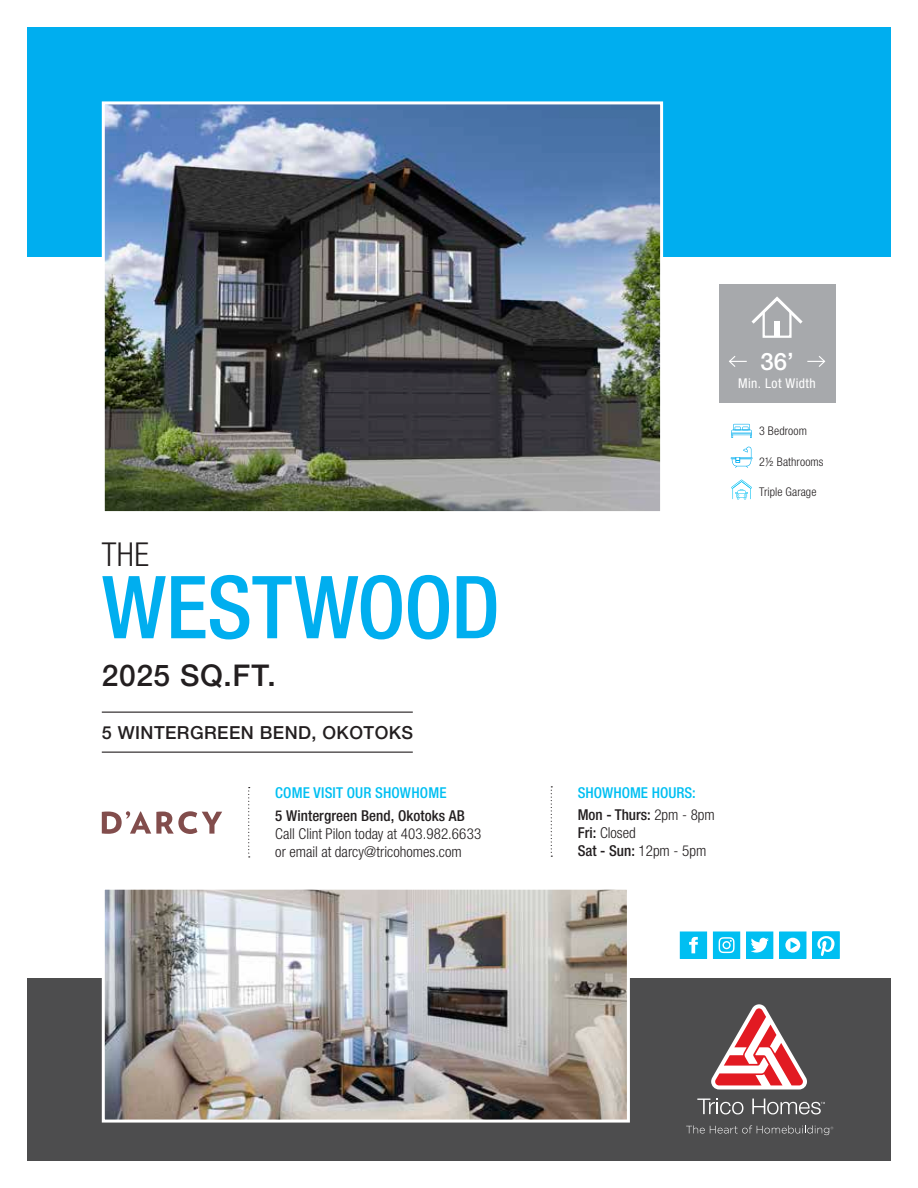
<style>
.page{position:relative;width:918px;height:1188px;background:#fff}
.page>*{position:absolute;margin:0;border:0;box-sizing:border-box;transform-origin:0 0}
.t1{font:500 condensed 87px "Helvetica Neue LT Std";letter-spacing:-.01em;color:#00aeef}
.t2{font:300 condensed 33px "Helvetica Neue LT Std";color:#231f20}
.t3{font:500 30px "Helvetica Neue LT Std";letter-spacing:.02em;color:#231f20}
.t4{font:500 24px "Helvetica Neue LT Std";color:#fff}
.t5{font:500 18px "Helvetica Neue LT Std";letter-spacing:.025em;color:#231f20}
.t6{font:300 condensed 15px/18px "Helvetica Neue LT Std";color:#231f20}
.t7{font:500 condensed 15px/21.5px "Helvetica Neue LT Std";color:#00bff2}
.t8{font:500 condensed 15px "Helvetica Neue LT Std";letter-spacing:.005em;color:#231f20}
.t9{font:condensed 13.5px "Helvetica Neue LT Std";letter-spacing:.035em;color:#fff}
.t10{font:300 condensed 12px "Helvetica Neue LT Std";letter-spacing:.01em;color:#231f20}
.s1{color:#231f20}
.s2{font-weight:300;color:#231f20}
.s3{font-weight:500}
</style>
<div class="page">
<div style="left:27px;top:27px;width:864px;height:229px;background:#00aeef"></div>
<div style="left:27px;top:978px;width:864px;height:183px;background:#4d4d4e"></div>
<svg style="left:711px;top:1004px;width:96px;height:86px"></svg>
<svg style="left:697px;top:1099px;width:46px;height:15px"></svg>
<svg style="left:752px;top:1099px;width:73px;height:15px"></svg>
<svg style="left:686px;top:1125px;width:147px;height:10px"></svg>
<img style="left:106px;top:105px;width:553px;height:405px">
<div style="left:102px;top:101px;width:561px;height:413px;border:3px solid #fff"></div>
<img style="left:106px;top:891px;width:520px;height:228px">
<div style="left:102px;top:887px;width:528px;height:236px;border:3px solid #fff"></div>
<svg style="left:731px;top:447px;width:22px;height:21px"></svg>
<svg style="left:731px;top:424px;width:21px;height:14px"></svg>
<div style="left:719px;top:285px;width:116px;height:118px;background:#a7a9ac"></div>
<svg style="left:807px;top:356px;width:19px;height:11px"></svg>
<svg style="left:729px;top:356px;width:18px;height:11px"></svg>
<svg style="left:751px;top:296px;width:52px;height:31px"></svg>
<div style="left:763px;top:310px;width:29px;height:28px;border:2px solid #fff"></div>
<div style="left:774px;top:322px;width:6px;height:14px;background:#fff"></div>
<svg style="left:812px;top:932px;width:28px;height:27px"></svg>
<svg style="left:713px;top:932px;width:27px;height:27px"></svg>
<svg style="left:680px;top:932px;width:27px;height:27px"></svg>
<svg style="left:779px;top:932px;width:27px;height:27px"></svg>
<svg style="left:746px;top:932px;width:27px;height:27px"></svg>
<hr style="left:102px;top:712px;width:311px;height:1px;background:#231f20">
<hr style="left:102px;top:752px;width:311px;height:1px;background:#231f20">
<svg style="left:731px;top:480px;width:21px;height:19px"></svg>
<svg style="left:551px;top:786px;width:1px;height:71px"></svg>
<svg style="left:248px;top:787px;width:2px;height:70px"></svg>
<svg style="left:102px;top:811px;width:120px;height:23px"></svg>
<h2 class="t2" style="left:102px;top:535px;width:49px">THE</h2>
<h1 class="t1" style="left:102px;top:556px;width:400px">WESTWOOD</h1>
<h3 class="t3" style="left:102px;top:658px;width:176px">2025 SQ.FT.</h3>
<p class="t5" style="left:102px;top:721px;width:313px">5 WINTERGREEN BEND, OKOTOKS</p>
<p class="t7" style="left:275px;top:782px;width:173px">COME VISIT OUR SHOWHOME</p>
<p class="t8" style="left:275px;top:807px;width:191px">5 Wintergreen Bend, Okotoks AB</p>
<p class="t6" style="left:275px;top:825px;width:208px">Call Clint Pilon today at 403.982.6633 or email at darcy@tricohomes.com</p>
<h3 class="t4" style="left:760px;top:347px;width:35px">36’</h3>
<p class="t9" style="left:738px;top:375px;width:79px">Min. Lot Width</p>
<p class="t10" style="left:759px;top:424px;width:49px">3 Bedroom</p>
<p class="t10" style="left:759px;top:455px;width:66px">2½ Bathrooms</p>
<p class="t10" style="left:759px;top:485px;width:59px">Triple Garage</p>
<p class="t7" style="left:578px;top:782px;width:139px">SHOWHOME HOURS:<br><span class="s1">Mon - Thurs:</span> <span class="s2">2pm - 8pm</span></p>
<p class="t6" style="left:578px;top:823px;width:130px"><span class="s3">Fri:</span> Closed<br><span class="s3">Sat - Sun:</span> 12pm - 5pm</p>
</div>
